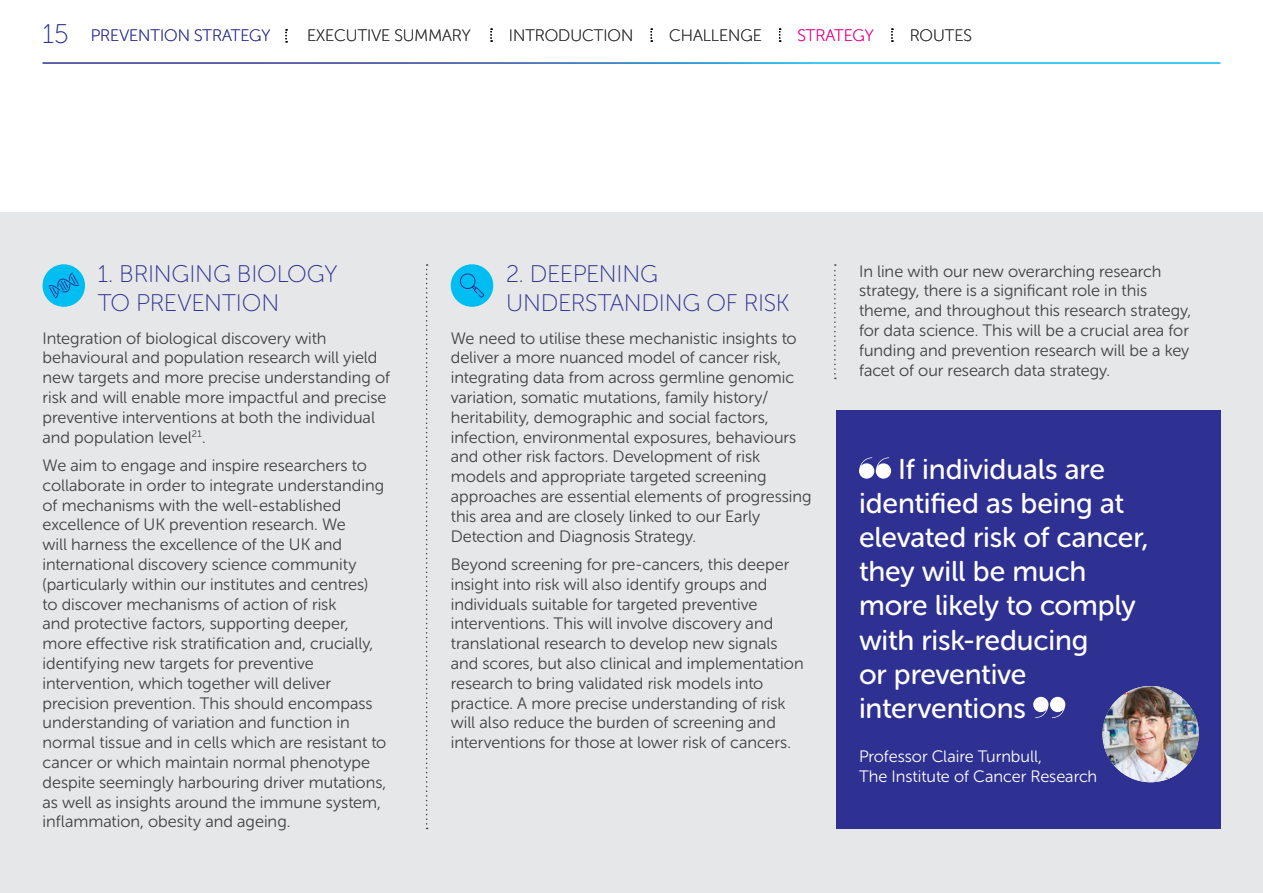
<style>
.page{position:relative;width:1263px;height:893px;background:#fff}
.page>*{position:absolute;margin:0;border:0;box-sizing:border-box;transform-origin:0 0}
.Quote__P{font:28.5px/34.2px "Museo Sans Rounded 500";letter-spacing:-.005em;color:#fff}
.t1{font:27px "Museo Sans Rounded 100";color:#2e3092}
.Case_study_header__H{font:24px/28.8px "Museo Sans Rounded 100";letter-spacing:-.005em;color:#2e3092}
.Body_copy__P{font:16.5px/19.8px "Museo Sans Rounded 300";color:#414042}
.Quote_details__P{font:16.5px/19.8px "Museo Sans Rounded 300";letter-spacing:-.005em;color:#fff}
.t2{font:16.5px "Museo Sans Rounded 100";color:#000}
.t3{font:16.5px "Museo Sans Rounded 100";color:#2e3092}
.t4{font:16.5px "Museo Sans Rounded 100";color:#ec008c}
</style>
<div class="page">
<svg style="left:285px;top:29px;width:2px;height:14px"></svg>
<svg style="left:490px;top:28px;width:2px;height:14px"></svg>
<svg style="left:650px;top:28px;width:2px;height:14px"></svg>
<svg style="left:779px;top:28px;width:2px;height:14px"></svg>
<svg style="left:891px;top:28px;width:2px;height:14px"></svg>
<div style="left:0;top:213px;width:1263px;height:680px;background:#e6e7e8"></div>
<div style="left:836px;top:410px;width:384px;height:419px;background:#2e3092"></div>
<svg style="left:426px;top:264px;width:2px;height:565px"></svg>
<svg style="left:834px;top:264px;width:2px;height:115px"></svg>
<svg style="left:859px;top:457px;width:32px;height:22px"></svg>
<svg style="left:1033px;top:697px;width:32px;height:21px"></svg>
<img style="left:1102px;top:686px;width:97px;height:96px;border-radius:48px">
<div style="left:43px;top:264px;width:42px;height:43px;background:#00bdf2;border-radius:50%"></div>
<svg style="left:48px;top:273px;width:31px;height:26px"></svg>
<div style="left:451px;top:264px;width:42px;height:43px;background:#00bdf2;border-radius:50%"></div>
<svg style="left:460px;top:273px;width:24px;height:25px"></svg>
<h2 class="t1" style="left:43px;top:19px;width:28px">15</h2>
<p class="t3" style="left:91px;top:27px;width:181px">PREVENTION STRATEGY</p>
<p class="t2" style="left:307px;top:26px;width:165px">EXECUTIVE SUMMARY</p>
<p class="t2" style="left:509px;top:26px;width:126px">INTRODUCTION</p>
<p class="t2" style="left:669px;top:26px;width:94px">CHALLENGE</p>
<p class="t4" style="left:797px;top:26px;width:78px">STRATEGY</p>
<p class="t2" style="left:910px;top:26px;width:64px">ROUTES</p>
<h4 class="Case_study_header__H" style="left:98px;top:260px;width:241px">1. BRINGING BIOLOGY<br>TO PREVENTION</h4>
<p class="Body_copy__P" style="left:43px;top:328px;width:349px">Integration of biological discovery with behavioural and population research will yield new targets and more precise understanding of risk and will enable more impactful and precise preventive interventions at both the individual and population level<sup>21</sup>.</p>
<p class="Body_copy__P" style="left:43px;top:456px;width:345px">We aim to engage and inspire researchers to collaborate in order to integrate understanding of mechanisms with the well-established excellence of UK prevention research. We<br>will harness the excellence of the UK and international discovery science community (particularly within our institutes and centres) to discover mechanisms of action of risk<br>and protective factors, supporting deeper, more effective risk stratification and, crucially, identifying new targets for preventive intervention, which together will deliver precision prevention. This should encompass understanding of variation and function in normal tissue and in cells which are resistant to cancer or which maintain normal phenotype despite seemingly harbouring driver mutations, as well as insights around the immune system, inflammation, obesity and ageing.</p>
<h4 class="Case_study_header__H" style="left:506px;top:260px;width:285px">2. DEEPENING<br>UNDERSTANDING OF RISK</h4>
<p class="Body_copy__P" style="left:451px;top:328px;width:362px">We need to utilise these mechanistic insights to deliver a more nuanced model of cancer risk, integrating data from across germline genomic variation, somatic mutations, family history/ heritability, demographic and social factors, infection, environmental exposures, behaviours and other risk factors. Development of risk models and appropriate targeted screening approaches are essential elements of progressing this area and are closely linked to our Early Detection and Diagnosis Strategy.</p>
<p class="Body_copy__P" style="left:451px;top:555px;width:354px">Beyond screening for pre-cancers, this deeper insight into risk will also identify groups and individuals suitable for targeted preventive interventions. This will involve discovery and translational research to develop new signals and scores, but also clinical and implementation research to bring validated risk models into practice. A more precise understanding of risk will also reduce the burden of screening and interventions for those at lower risk of cancers.</p>
<p class="Body_copy__P" style="left:859px;top:261px;width:334px">In line with our new overarching research strategy, there is a significant role in this theme, and throughout this research strategy, for data science. This will be a crucial area for funding and prevention research will be a key facet of our research data strategy.</p>
<p class="Quote__P" style="left:859px;top:452px;width:291px;text-indent:39px">If individuals are identified as being at elevated risk of cancer, they will be much more likely to comply with risk-reducing<br>or preventive interventions</p>
<p class="Quote_details__P" style="left:859px;top:746px;width:240px">Professor Claire Turnbull,<br>The Institute of Cancer Research</p>
</div>
